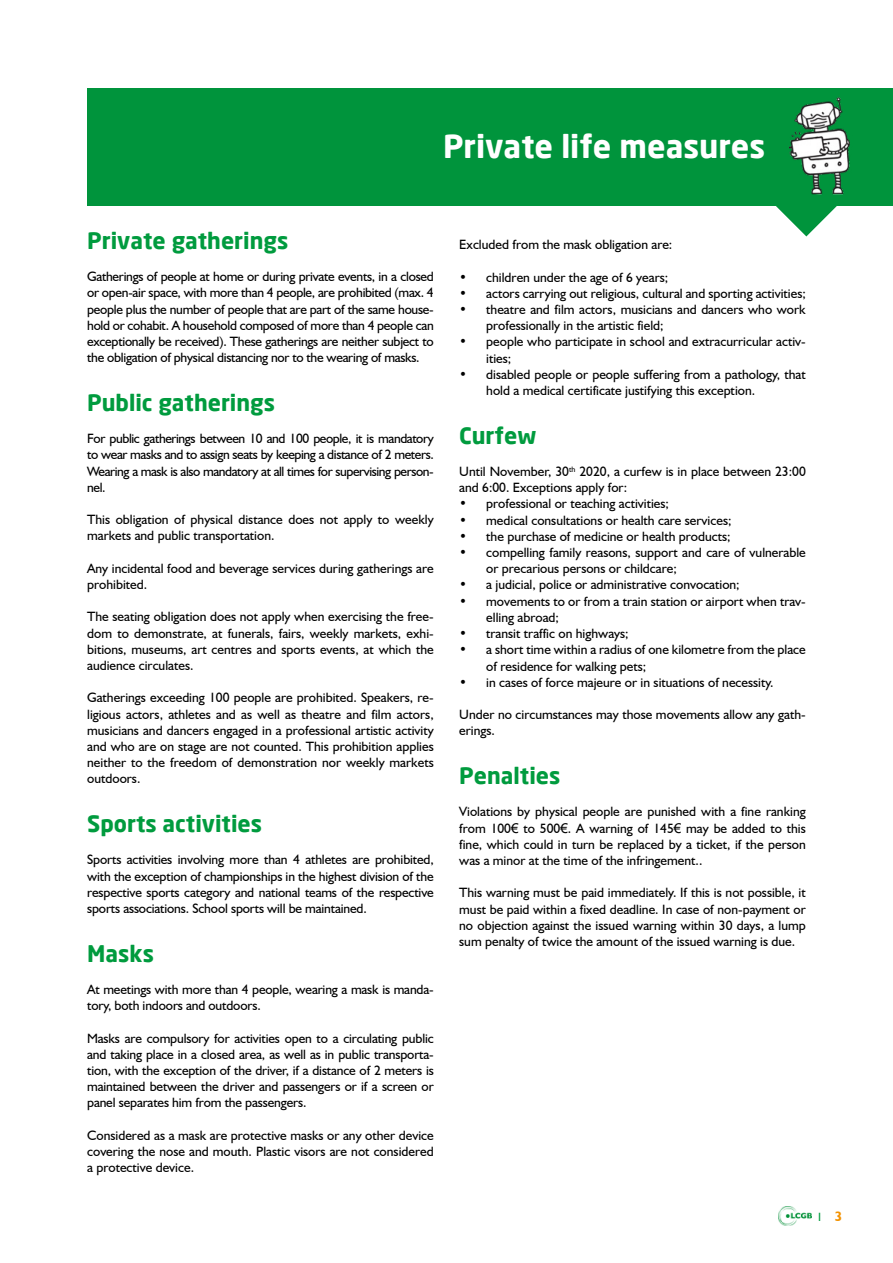
<style>
.page{position:relative;width:893px;height:1263px;background:#fff}
.page>*{position:absolute;margin:0;border:0;box-sizing:border-box;transform-origin:0 0}
.t1{font:700 31.5px "Neo Sans";color:#fff}
.t2{font:700 22.5px "Neo Sans";color:#009b3e}
.t3{font:13.5px/16.2px "Humanist 521 BT";color:#000}
.t4{font:12px "Humanist 521 BT";color:#009b3e}
.s1{font-family:"Arial"}
.s2{font-weight:700;font-size:13.5px;color:#f39200}
</style>
<div class="page">
<img style="left:779px;top:1206px;width:32px;height:19px">
<div style="left:87px;top:88px;width:806px;height:117px;background:#00943c"></div>
<svg style="left:775px;top:194px;width:63px;height:42px"></svg>
<img style="left:789px;top:97px;width:61px;height:97px">
<h1 class="t1" style="left:443px;top:126px;width:324px">Private life measures</h1>
<h2 class="t2" style="left:87px;top:226px;width:203px">Private gatherings</h2>
<p class="t3" style="left:87px;top:268px;width:348px;text-align:justify">Gatherings of people at home or during private events, in a closed or open-air space, with more than 4 people, are prohibited (max. 4 people plus the number of people that are part of the same house&shy;hold or cohabit. A household composed of more than 4 people can exceptionally be received). These gatherings are neither subject to the obligation of physical distancing nor to the wearing of masks.</p>
<h2 class="t2" style="left:87px;top:388px;width:189px">Public gatherings</h2>
<p class="t3" style="left:87px;top:430px;width:348px;text-align:justify">For public gatherings between 10 and 100 people, it is mandatory to wear masks and to assign seats by keeping a distance of 2 meters.<br>Wearing a mask is also mandatory at all times for supervising person&shy;nel.</p>
<p class="t3" style="left:87px;top:511px;width:348px">This obligation of physical distance does not apply to weekly markets and public transportation.</p>
<p class="t3" style="left:87px;top:560px;width:348px">Any incidental food and beverage services during gatherings are prohibited.</p>
<p class="t3" style="left:87px;top:608px;width:348px;text-align:justify">The seating obligation does not apply when exercising the free&shy;dom to demonstrate, at funerals, fairs, weekly markets, exhi&shy;bitions, museums, art centres and sports events, at which the audience circulates.</p>
<p class="t3" style="left:87px;top:689px;width:348px;text-align:justify">Gatherings exceeding 100 people are prohibited. Speakers, re&shy;ligious actors, athletes and as well as theatre and film actors, musicians and dancers engaged in a professional artistic activity and who are on stage are not counted. This prohibition applies neither to the freedom of demonstration nor weekly markets outdoors.</p>
<h2 class="t2" style="left:87px;top:809px;width:177px">Sports activities</h2>
<p class="t3" style="left:87px;top:851px;width:348px;text-align:justify">Sports activities involving more than 4 athletes are prohibited, with the exception of championships in the highest division of the respective sports category and national teams of the respective sports associations. School sports will be maintained.</p>
<h2 class="t2" style="left:87px;top:939px;width:68px">Masks</h2>
<p class="t3" style="left:87px;top:981px;width:348px">At meetings with more than 4 people, wearing a mask is manda&shy;tory, both indoors and outdoors.</p>
<p class="t3" style="left:87px;top:1030px;width:348px;text-align:justify">Masks are compulsory for activities open to a circulating public and taking place in a closed area, as well as in public transporta&shy;tion, with the exception of the driver, if a distance of 2 meters is maintained between the driver and passengers or if a screen or panel separates him from the passengers.</p>
<p class="t3" style="left:87px;top:1127px;width:348px;text-align:justify">Considered as a mask are protective masks or any other device covering the nose and mouth. Plastic visors are not considered a protective device.</p>
<p class="t3" style="left:459px;top:236px;width:215px">Excluded from the mask obligation are:</p>
<p class="t3" style="left:459px;top:269px;width:211px">• children under the age of 6 years;</p>
<p class="t3" style="left:459px;top:285px;width:348px">• actors carrying out religious, cultural and sporting activities;</p>
<p class="t3" style="left:486px;top:301px;width:321px;text-indent:-27px">• theatre and film actors, musicians and dancers who work professionally in the artistic field;</p>
<p class="t3" style="left:486px;top:333px;width:321px;text-indent:-27px">• people who participate in school and extracurricular activ&shy;ities;</p>
<p class="t3" style="left:486px;top:366px;width:321px;text-indent:-27px">• disabled people or people suffering from a pathology, that hold a medical certificate justifying this exception.</p>
<h2 class="t2" style="left:459px;top:421px;width:79px">Curfew</h2>
<p class="t3" style="left:459px;top:463px;width:348px">Until November, 30<sup>th</sup> 2020, a curfew is in place between 23:00 and 6:00. Exceptions apply for:</p>
<p class="t3" style="left:459px;top:495px;width:211px">• professional or teaching activities;</p>
<p class="t3" style="left:459px;top:512px;width:274px">• medical consultations or health care services;</p>
<p class="t3" style="left:459px;top:528px;width:273px">• the purchase of medicine or health products;</p>
<p class="t3" style="left:486px;top:544px;width:321px;text-indent:-27px">• compelling family reasons, support and care of vulnerable or precarious persons or childcare;</p>
<p class="t3" style="left:459px;top:576px;width:282px">• a judicial, police or administrative convocation;</p>
<p class="t3" style="left:486px;top:593px;width:321px;text-indent:-27px">• movements to or from a train station or airport when trav&shy;elling abroad;</p>
<p class="t3" style="left:459px;top:625px;width:171px">• transit traffic on highways;</p>
<p class="t3" style="left:486px;top:641px;width:321px;text-indent:-27px">• a short time within a radius of one kilometre from the place of residence for walking pets;</p>
<p class="t3" style="left:459px;top:674px;width:316px">• in cases of force majeure or in situations of necessity.</p>
<p class="t3" style="left:459px;top:706px;width:348px">Under no circumstances may those movements allow any gath&shy;erings.</p>
<h2 class="t2" style="left:459px;top:761px;width:103px">Penalties</h2>
<p class="t3" style="left:459px;top:803px;width:348px;text-align:justify">Violations by physical people are punished with a fine ranking from 100<span class="s1">€</span> to 500<span class="s1">€</span>. A warning of 145<span class="s1">€</span> may be added to this fine, which could in turn be replaced by a ticket, if the person was a minor at the time of the infringement..</p>
<p class="t3" style="left:459px;top:884px;width:348px;text-align:justify">This warning must be paid immediately. If this is not possible, it must be paid within a fixed deadline. In case of non-payment or no objection against the issued warning within 30 days, a lump sum penalty of twice the amount of the issued warning is due.</p>
<p class="t4" style="left:818px;top:1209px;width:26px">I <span class="s2">3</span></p>
</div>
